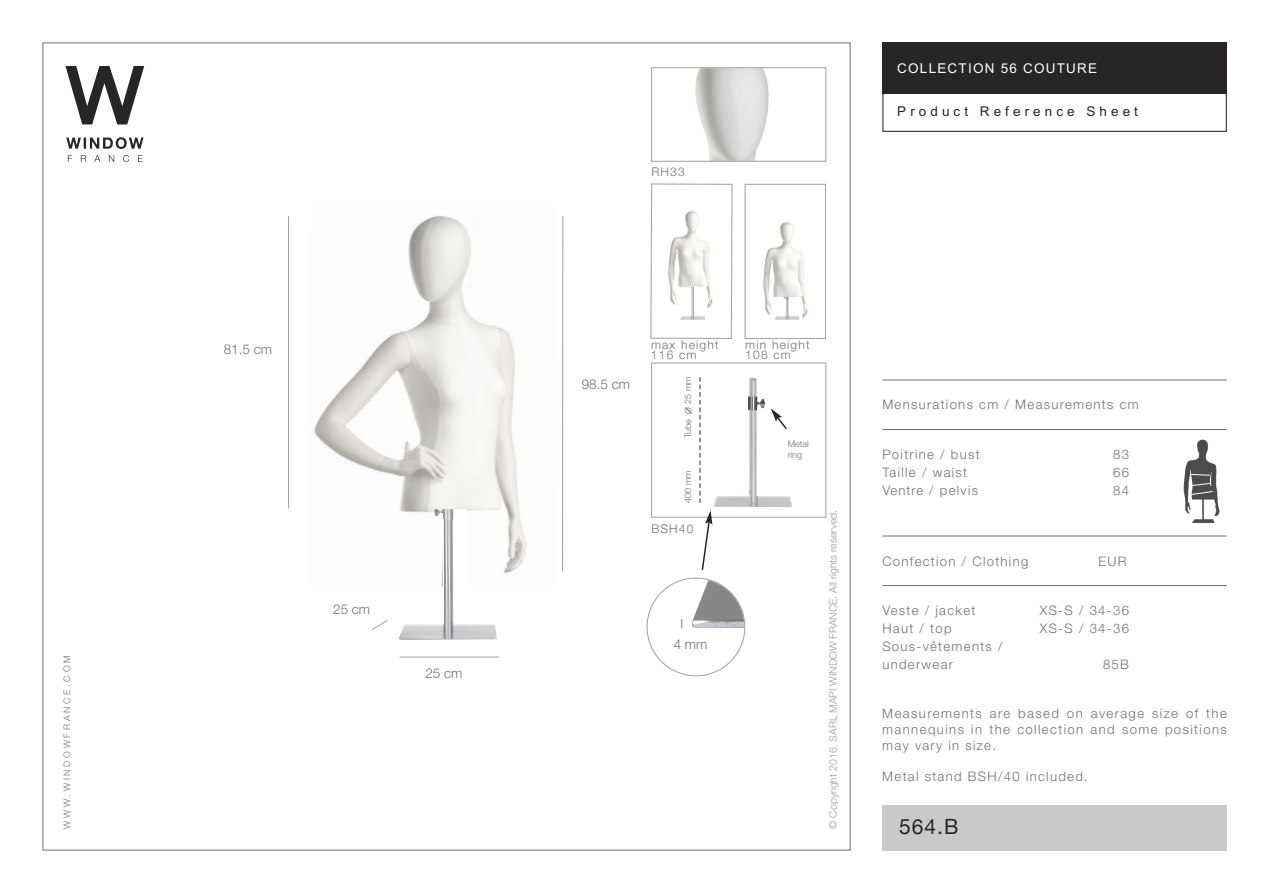
<style>
.page{position:relative;width:1263px;height:893px;background:#fff}
.page>*{position:absolute;margin:0;border:0;box-sizing:border-box;transform-origin:0 0}
.t1{font:21px "Helvetica Neue";color:#272526}
.t2{font:300 13.5px "Helvetica Neue LT Pro";color:#727172}
.t3{font:13.5px "Arial";letter-spacing:.3em;color:#272526}
.t4{font:13.5px "Arial";letter-spacing:.09em;color:#fff}
.t5{font:300 13.2px/15.8px "Helvetica Neue LT Pro";letter-spacing:.1em;color:#727172;text-align:justify}
.t6{font:300 12px/9.4px "Helvetica Neue LT Pro";letter-spacing:.1em;color:#727172}
.t7{font:300 10.5px "Helvetica Neue LT Pro";color:#9e9d9d}
.t8{font:300 9px/10.8px "Helvetica Neue LT Pro";color:#727172}
.t9{font:300 9px "Helvetica Neue LT Std";letter-spacing:.3em;color:#727172}
</style>
<div class="page">
<img style="left:314px;top:215px;width:213px;height:359px">
<hr style="left:288px;top:216px;width:1px;height:292px;background:#a4a4a4">
<hr style="left:562px;top:216px;width:1px;height:355px;background:#727172;opacity:.65">
<div style="left:882px;top:43px;width:345px;height:51px;background:#272526"></div>
<div style="left:882px;top:43px;width:345px;height:89px;border:1px solid #272526"></div>
<div style="left:882px;top:805px;width:345px;height:45px;background:#c9c9c9"></div>
<hr style="left:882px;top:536px;width:345px;height:1px;background:#727172">
<hr style="left:882px;top:429px;width:345px;height:1px;background:#727172">
<hr style="left:882px;top:380px;width:345px;height:1px;background:#727172">
<hr style="left:882px;top:585px;width:345px;height:1px;background:#727172">
<hr style="left:400px;top:657px;width:99px;height:1px;background:#c7c6c7">
<svg style="left:372px;top:620px;width:16px;height:10px"></svg>
<img style="left:399px;top:509px;width:99px;height:131px">
<div style="left:1180px;top:437px;width:48px;height:94px;background:#fff;opacity:.3"></div>
<img style="left:713px;top:377px;width:79px;height:130px">
<img style="left:695px;top:69px;width:74px;height:91px">
<div style="left:744px;top:184px;width:82px;height:155px;border:1px solid #727172"></div>
<svg style="left:650px;top:183px;width:83px;height:156px"></svg>
<svg style="left:701px;top:510px;width:11px;height:60px"></svg>
<svg style="left:646px;top:578px;width:99px;height:98px"></svg>
<svg style="left:685px;top:407px;width:7px;height:7px"></svg>
<svg style="left:771px;top:408px;width:17px;height:23px"></svg>
<svg style="left:699px;top:377px;width:2px;height:126px"></svg>
<img style="left:666px;top:208px;width:54px;height:99px">
<img style="left:763px;top:222px;width:45px;height:96px">
<img style="left:680px;top:287px;width:25px;height:33px">
<img style="left:775px;top:297px;width:25px;height:23px">
<img style="left:748px;top:396px;width:17px;height:14px">
<svg style="left:65px;top:66px;width:79px;height:58px"></svg>
<svg style="left:68px;top:155px;width:4px;height:7px"></svg>
<svg style="left:81px;top:155px;width:5px;height:7px"></svg>
<svg style="left:94px;top:155px;width:6px;height:7px"></svg>
<svg style="left:109px;top:155px;width:5px;height:7px"></svg>
<svg style="left:123px;top:155px;width:6px;height:7px"></svg>
<svg style="left:138px;top:155px;width:5px;height:7px"></svg>
<svg style="left:66px;top:137px;width:77px;height:12px"></svg>
<p class="t9" style="left:64px;top:828px;width:174px;rotate:-90deg">WWW.WINDOWFRANCE.COM</p>
<p class="t2" style="left:224px;top:344px;width:50px">81.5 cm</p>
<p class="t2" style="left:333px;top:604px;width:39px">25 cm</p>
<p class="t2" style="left:425px;top:668px;width:39px">25 cm</p>
<p class="t6" style="left:651px;top:169px;width:35px">RH33</p>
<p class="t4" style="left:897px;top:61px;width:201px">COLLECTION 56 COUTURE</p>
<p class="t3" style="left:897px;top:104px;width:242px">Product Reference Sheet</p>
<p class="t2" style="left:582px;top:379px;width:50px">98.5 cm</p>
<p class="t6" style="left:651px;top:341px;width:69px">max height<br>116 cm</p>
<p class="t6" style="left:745px;top:342px;width:66px">min height<br>108 cm</p>
<p class="t8" style="left:683px;top:414px;width:39px;rotate:-90deg">O 25 mm</p>
<p class="t8" style="left:683px;top:438px;width:20px;rotate:-90deg">Tube</p>
<p class="t8" style="left:683px;top:503px;width:34px;rotate:-90deg">400 mm</p>
<p class="t6" style="left:651px;top:525px;width:44px">BSH40</p>
<p class="t2" style="left:674px;top:640px;width:35px">4mm</p>
<p class="t8" style="left:788px;top:440px;width:23px">Metal ring</p>
<p class="t7" style="left:829px;top:829px;width:321px;rotate:-90deg">© Copyright 2016. SARL MAPI WINDOW FRANCE. All rights reserved.</p>
<p class="t5" style="left:882px;top:398px;width:258px">Mensurations cm / Measurements cm</p>
<p class="t5" style="left:882px;top:447px;width:99px">Poitrine / bust</p>
<p class="t5" style="left:1113px;top:447px;width:17px">83</p>
<p class="t5" style="left:882px;top:465px;width:86px">Taille / waist</p>
<p class="t5" style="left:1113px;top:465px;width:17px">66</p>
<p class="t5" style="left:882px;top:483px;width:97px">Ventre / pelvis</p>
<p class="t5" style="left:1113px;top:483px;width:17px">84</p>
<p class="t5" style="left:882px;top:554px;width:147px">Confection / Clothing</p>
<p class="t5" style="left:1098px;top:554px;width:30px">EUR</p>
<p class="t5" style="left:882px;top:604px;width:95px">Veste / jacket</p>
<p class="t5" style="left:1040px;top:604px;width:91px">XS-S / 34-36</p>
<p class="t5" style="left:882px;top:622px;width:71px">Haut / top</p>
<p class="t5" style="left:1040px;top:622px;width:91px">XS-S / 34-36</p>
<p class="t5" style="left:882px;top:639px;width:122px;line-height:18px">Sous-vêtements / underwear</p>
<p class="t5" style="left:1103px;top:658px;width:27px">85B</p>
<p class="t5" style="left:882px;top:707px;width:346px">Measurements are based on average size of the mannequins in the collection and some positions may vary in size.</p>
<p class="t5" style="left:882px;top:770px;width:207px">Metal stand BSH/40 included.</p>
<h1 class="t1" style="left:899px;top:814px;width:61px">564.B</h1>
</div>
